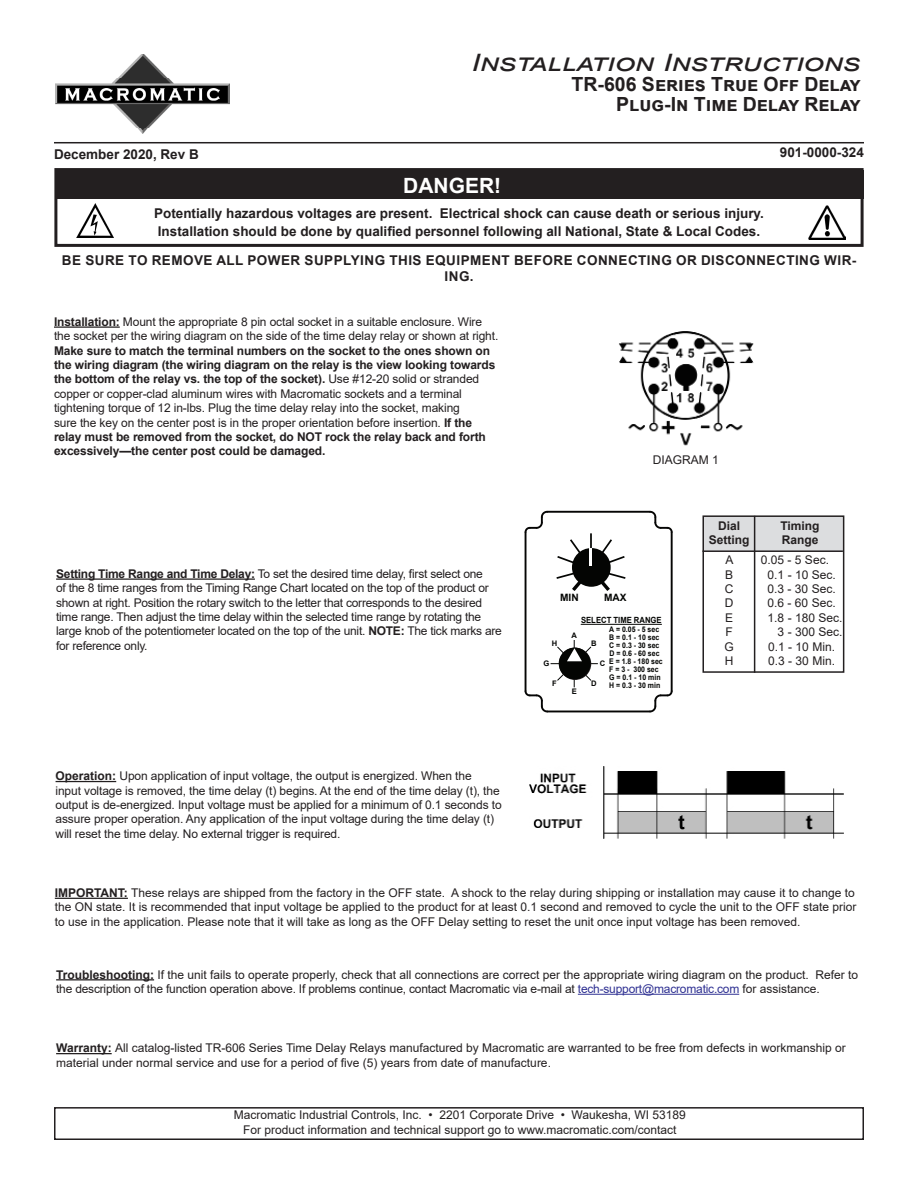
<style>
.page{position:relative;width:918px;height:1188px;background:#fff}
.page>*{position:absolute;margin:0;border:0;box-sizing:border-box;transform-origin:0 0}
.t1{font:italic 24px "Arial";color:#231f20;scale:1.3 1}
.t2{font:700 21px "Arial";color:#fff}
.t3{font:700 19.5px "Arial";color:#231f20}
.Body_text{font:700 13.5px "Arial";color:#231f20}
.Body_text-2{font:700 13.5px/16.2px "Arial";letter-spacing:.035em;color:#231f20;text-align:center}
.Subhead_2{font:12px/14.4px "Arial";letter-spacing:-.01em;color:#231f20}
.Body_text-3{font:12px/14.4px "Arial";color:#231f20}
.ApplData{font:12px/14.4px "Arial";color:#231f20}
.t4{font:700 12px "Arial";color:#231f20}
.t5{font:700 10.2px "Arial";color:#040503}
.t6{font:700 8.55px "Arial";color:#040503;scale:.9 1}
.t7{font:700 7.8px/7.9px "Arial";color:#040503;scale:.9 1}
.t8{font:700 7.65px "Arial";color:#040503}
.s1{font-weight:700}
.s2{color:#2e3092}
</style>
<div class="page">
<div style="left:54px;top:1107px;width:810px;height:33px;border:2px solid #231f20"></div>
<img style="left:55px;top:54px;width:174px;height:79px">
<hr style="left:54px;top:142px;width:810px;height:1px;background:#231f20">
<hr style="left:54px;top:326px;width:66px;height:2px;background:#231f20">
<div style="left:54px;top:168px;width:810px;height:79px;border:3px solid #231f20"></div>
<div style="left:56px;top:171px;width:808px;height:28px;background:#231f20"></div>
<img style="left:76px;top:204px;width:38px;height:34px">
<img style="left:808px;top:205px;width:38px;height:34px">
<hr style="left:56px;top:979px;width:98px;height:1px;background:#231f20">
<hr style="left:578px;top:994px;width:161px;height:1px;background:#2e3092">
<hr style="left:56px;top:1053px;width:56px;height:1px;background:#231f20">
<hr style="left:56px;top:578px;width:199px;height:2px;background:#231f20">
<hr style="left:590px;top:533px;width:2px;height:25px;background:#040503">
<hr style="left:581px;top:624px;width:81px;height:1px;background:#040503">
<hr style="left:547px;top:511px;width:103px;height:2px;background:#050504">
<hr style="left:547px;top:711px;width:103px;height:1px;background:#050504">
<hr style="left:525px;top:532px;width:1px;height:159px;background:#050504">
<hr style="left:671px;top:532px;width:2px;height:159px;background:#050504">
<svg style="left:648px;top:689px;width:25px;height:24px"></svg>
<svg style="left:648px;top:510px;width:25px;height:24px"></svg>
<svg style="left:524px;top:510px;width:25px;height:31px"></svg>
<svg style="left:556px;top:537px;width:70px;height:54px"></svg>
<svg style="left:524px;top:640px;width:74px;height:73px"></svg>
<hr style="left:56px;top:781px;width:60px;height:1px;background:#231f20">
<img style="left:530px;top:766px;width:314px;height:72px">
<div style="left:703px;top:516px;width:140px;height:34px;background:#dcdddf"></div>
<div style="left:702px;top:515px;width:142px;height:158px;border:2px solid #231f20"></div>
<hr style="left:702px;top:550px;width:141px;height:2px;background:#231f20">
<hr style="left:754px;top:516px;width:1px;height:157px;background:#231f20">
<img style="left:619px;top:331px;width:134px;height:115px">
<hr style="left:55px;top:898px;width:73px;height:1px;background:#231f20">
<p class="t1" style="left:472px;top:48px;width:301px">Installation Instructions</p>
<p class="t3" style="left:572px;top:71px;width:290px">TR-606 Series True Off Delay</p>
<p class="t3" style="left:616px;top:90px;width:246px">Plug-In Time Delay Relay</p>
<p class="Body_text" style="left:54px;top:144px;width:146px">December 2020, Rev B</p>
<p class="Body_text" style="left:780px;top:143px;width:86px">901-0000-324</p>
<p class="t2" style="left:403px;top:170px;width:99px">DANGER!</p>
<p class="Body_text" style="left:154px;top:203px;width:611px">Potentially hazardous voltages are present. Electrical shock can cause death or serious injury.</p>
<p class="Body_text" style="left:158px;top:222px;width:604px">Installation should be done by qualified personnel following all National, State &amp; Local Codes.</p>
<p class="Body_text-2" style="left:62px;top:252px;width:796px">BE SURE TO REMOVE ALL POWER SUPPLYING THIS EQUIPMENT BEFORE CONNECTING OR DISCONNECTING WIR-<br>ING.</p>
<p class="Subhead_2" style="left:54px;top:314px;width:446px"><span class="s1">Installation:</span> Mount the appropriate 8 pin octal socket in a suitable enclosure. Wire the socket per the wiring diagram on the side of the time delay relay or shown at right.<br><span class="s1">Make sure to match the terminal numbers on the socket to the ones shown on the wiring diagram (the wiring diagram on the relay is the view looking towards the bottom of the relay vs. the top of the socket).</span> Use #12-20 solid or stranded copper or copper-clad aluminum wires with Macromatic sockets and a terminal tightening torque of 12 in-lbs. Plug the time delay relay into the socket, making<br>sure the key on the center post is in the proper orientation before insertion. <span class="s1">If the relay must be removed from the socket, do NOT rock the relay back and forth excessively—the center post could be damaged.</span></p>
<p class="Subhead_2" style="left:56px;top:566px;width:447px"><span class="s1">Setting Time Range and Time Delay:</span> To set the desired time delay, first select one<br>of the 8 time ranges from the Timing Range Chart located on the top of the product or shown at right. Position the rotary switch to the letter that corresponds to the desired time range. Then adjust the time delay within the selected time range by rotating the large knob of the potentiometer located on the top of the unit. <span class="s1">NOTE:</span> The tick marks are for reference only.</p>
<p class="Subhead_2" style="left:56px;top:769px;width:448px"><span class="s1">Operation:</span> Upon application of input voltage, the output is energized. When the<br>input voltage is removed, the time delay (t) begins. At the end of the time delay (t), the output is de-energized. Input voltage must be applied for a minimum of 0.1 seconds to assure proper operation. Any application of the input voltage during the time delay (t) will reset the time delay. No external trigger is required.</p>
<p class="Subhead_2" style="left:653px;top:452px;width:68px">DIAGRAM 1</p>
<p class="t5" style="left:560px;top:591px;width:20px">MIN</p>
<p class="t8" style="left:572px;top:630px;width:7px">A</p>
<p class="t5" style="left:604px;top:591px;width:24px">MAX</p>
<p class="t6" style="left:581px;top:615px;width:91px">SELECT TIME RANGE</p>
<p class="t7" style="left:609px;top:633px;width:57px">B = 0.1 - 10 sec</p>
<p class="t7" style="left:609px;top:622px;width:57px;line-height:15.9px">A = 0.05 - 5 sec<br>C = 0.3 - 30 sec</p>
<p class="t7" style="left:609px;top:649px;width:61px">D = 0.6 - 60 sec<br>E = 1.8 - 180 sec<br>F = 3 - 300 sec<br>G = 0.1 - 10 min</p>
<p class="t8" style="left:552px;top:638px;width:7px">H</p>
<p class="t8" style="left:591px;top:639px;width:7px">B</p>
<p class="t8" style="left:600px;top:658px;width:7px">C</p>
<p class="t8" style="left:543px;top:658px;width:7px">G</p>
<p class="t8" style="left:552px;top:678px;width:6px">F</p>
<p class="t8" style="left:591px;top:678px;width:7px">D</p>
<p class="t7" style="left:609px;top:681px;width:58px">H = 0.3 - 30 min</p>
<p class="t8" style="left:572px;top:687px;width:7px">E</p>
<p class="t4" style="left:718px;top:517px;width:24px">Dial</p>
<p class="t4" style="left:781px;top:517px;width:41px">Timing</p>
<p class="t4" style="left:709px;top:532px;width:42px">Setting</p>
<p class="t4" style="left:782px;top:532px;width:38px">Range</p>
<p class="Subhead_2" style="left:726px;top:553px;width:10px">A</p>
<p class="Subhead_2" style="left:761px;top:553px;width:70px">0.05 - 5 Sec.</p>
<p class="Subhead_2" style="left:725px;top:567px;width:10px">B</p>
<p class="Subhead_2" style="left:768px;top:567px;width:70px">0.1 - 10 Sec.</p>
<p class="Subhead_2" style="left:725px;top:581px;width:10px">C</p>
<p class="Subhead_2" style="left:768px;top:581px;width:70px">0.3 - 30 Sec.</p>
<p class="Subhead_2" style="left:725px;top:596px;width:10px">D</p>
<p class="Subhead_2" style="left:768px;top:596px;width:70px">0.6 - 60 Sec.</p>
<p class="Subhead_2" style="left:725px;top:610px;width:10px">E</p>
<p class="Subhead_2" style="left:768px;top:610px;width:76px">1.8 - 180 Sec.</p>
<p class="Subhead_2" style="left:726px;top:625px;width:9px">F</p>
<p class="Subhead_2" style="left:778px;top:625px;width:66px">3 - 300 Sec.</p>
<p class="Subhead_2" style="left:725px;top:639px;width:11px">G</p>
<p class="Subhead_2" style="left:768px;top:639px;width:68px">0.1 - 10 Min.</p>
<p class="Subhead_2" style="left:725px;top:653px;width:10px">H</p>
<p class="Subhead_2" style="left:768px;top:653px;width:68px">0.3 - 30 Min.</p>
<p class="ApplData" style="left:55px;top:886px;width:803px"><span class="s1">IMPORTANT:</span> These relays are shipped from the factory in the OFF state. A shock to the relay during shipping or installation may cause it to change to the ON state. It is recommended that input voltage be applied to the product for at least 0.1 second and removed to cycle the unit to the OFF state prior to use in the application. Please note that it will take as long as the OFF Delay setting to reset the unit once input voltage has been removed.</p>
<p class="Body_text-3" style="left:56px;top:967px;width:804px"><span class="s1">Troubleshooting:</span> If the unit fails to operate properly, check that all connections are correct per the appropriate wiring diagram on the product. Refer to the description of the function operation above. If problems continue, contact Macromatic via e-mail at <span class="s2">tech-support@macromatic.com</span> for assistance.</p>
<p class="Body_text-3" style="left:56px;top:1041px;width:791px"><span class="s1">Warranty:</span> All catalog-listed TR-606 Series Time Delay Relays manufactured by Macromatic are warranted to be free from defects in workmanship or material under normal service and use for a period of five (5) years from date of manufacture.</p>
<p class="Subhead_2" style="left:234px;top:1108px;width:454px">Macromatic Industrial Controls, Inc. • 2201 Corporate Drive • Waukesha, WI 53189</p>
<p class="Subhead_2" style="left:243px;top:1122px;width:435px">For product information and technical support go to www.macromatic.com/contact</p>
</div>
